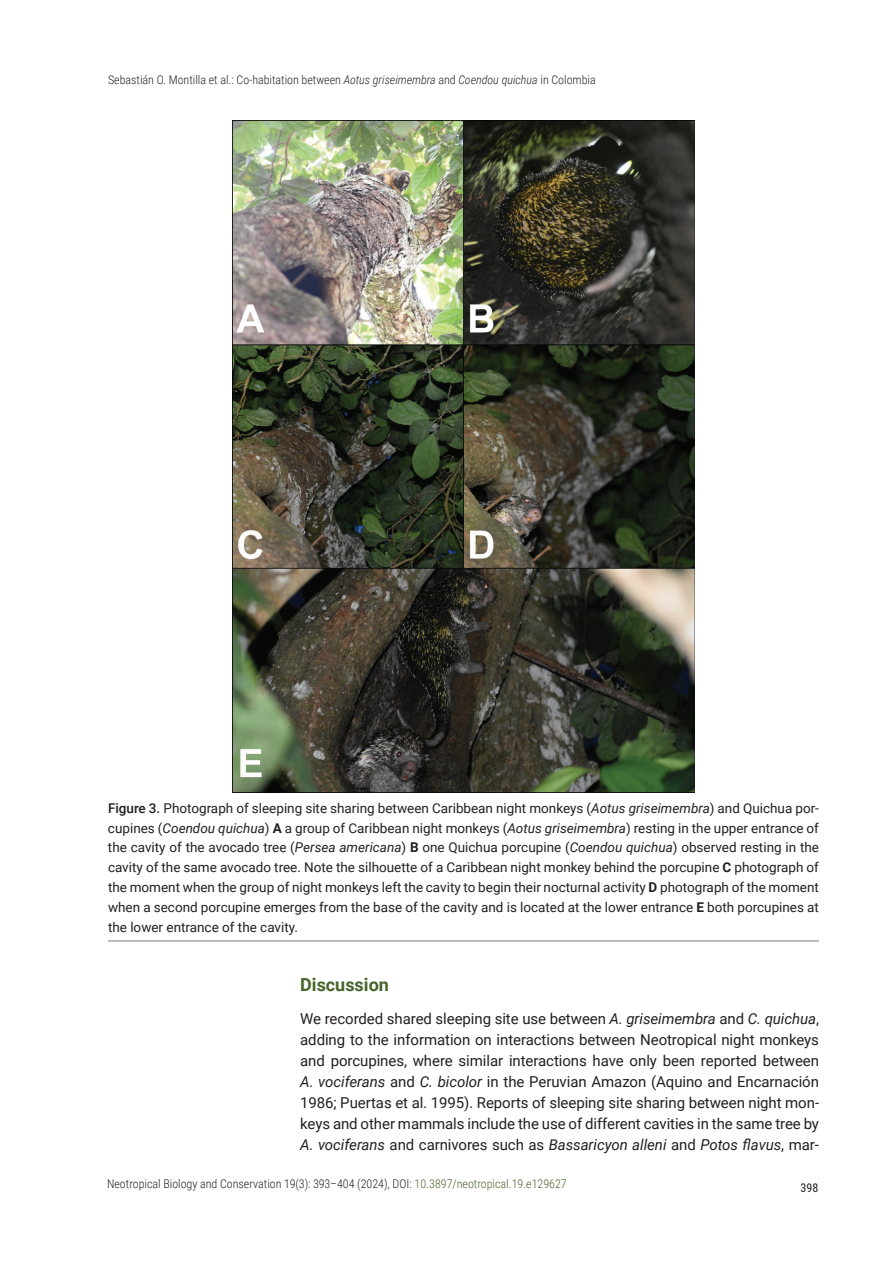
<style>
.page{position:relative;width:893px;height:1263px;background:#fff}
.page>*{position:absolute;margin:0;border:0;box-sizing:border-box;transform-origin:0 0}
.t1{font:700 18px "Roboto";color:#47642a}
.t2{font:15px/21px "Roboto";letter-spacing:-.005em;color:#231f20;text-align:justify}
.t3{font:13.5px/19.8px "Roboto";color:#231f20;text-align:justify}
.t4{font:300 12px "Roboto Condensed";color:#231f20}
.t5{font:12px "Roboto Condensed";color:#231f20}
.s1{font-style:italic}
.s2{font-weight:500}
.s3{font-weight:700}
.s4{color:#47642a}
</style>
<div class="page">
<hr style="left:108px;top:940px;width:711px;height:2px;background:#a8a9ad">
<img style="left:232px;top:121px;width:463px;height:671px">
<p class="t4" style="left:108px;top:71px;width:489px">Sebastián O. Montilla et al.: Co-habitation between <span class="s1">Aotus griseimembra</span> and <span class="s1">Coendou quichua</span> in Colombia</p>
<p class="t3" style="left:108px;top:798px;width:712px"><span class="s2">Figure 3.</span> Photograph of sleeping site sharing between Caribbean night monkeys (<span class="s1">Aotus griseimembra</span>) and Quichua por&shy;cupines (<span class="s1">Coendou quichua</span>) <span class="s3">A</span> a group of Caribbean night monkeys (<span class="s1">Aotus griseimembra</span>) resting in the upper entrance of the cavity of the avocado tree (<span class="s1">Persea americana</span>) <span class="s3">B</span> one Quichua porcupine (<span class="s1">Coendou quichua</span>) observed resting in the cavity of the same avocado tree. Note the silhouette of a Caribbean night monkey behind the porcupine <span class="s3">C</span> photograph of the moment when the group of night monkeys left the cavity to begin their nocturnal activity <span class="s3">D</span> photograph of the moment when a second porcupine emerges from the base of the cavity and is located at the lower entrance <span class="s3">E</span> both porcupines at the lower entrance of the cavity.</p>
<h1 class="t1" style="left:300px;top:971px;width:90px">Discussion</h1>
<p class="t2" style="left:300px;top:1007px;width:520px">We recorded shared sleeping site use between <span class="s1">A. griseimembra</span> and <span class="s1">C. quichua</span>, adding to the information on interactions between Neotropical night monkeys and porcupines, where similar interactions have only been reported between <span class="s1">A. vociferans</span> and <span class="s1">C. bicolor</span> in the Peruvian Amazon (Aquino and Encarnación 1986; Puertas et al. 1995). Reports of sleeping site sharing between night mon&shy;keys and other mammals include the use of different cavities in the same tree by <span class="s1">A. vociferans</span> and carnivores such as <span class="s1">Bassaricyon alleni</span> and <span class="s1">Potos flavus</span>, mar-</p>
<p class="t4" style="left:107px;top:1175px;width:461px">Neotropical Biology and Conservation 19(3): 393–404 (2024), DOI: <span class="s4">10.3897/neotropical.19.e129627</span></p>
<p class="t5" style="left:801px;top:1179px;width:19px">398</p>
</div>
